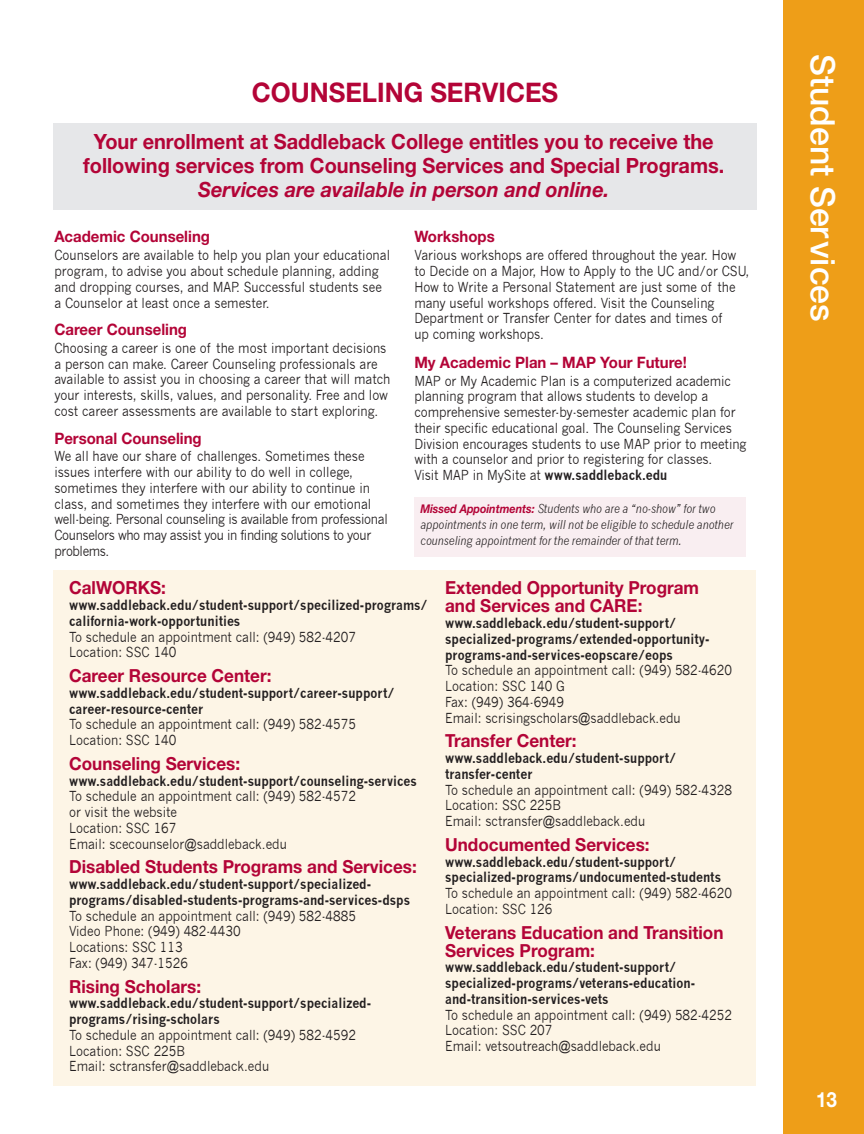
<style>
.page{position:relative;width:864px;height:1134px;background:#fff}
.page>*{position:absolute;margin:0;border:0;box-sizing:border-box;transform-origin:0 0}
.rtside1{font:500 33.75px "Helvetica Neue";color:#fff}
.head20{font:700 27px "Helvetica Neue";color:#b30437;scale:.95 1}
.sub14{font:700 21px/24px "Helvetica Neue";color:#b30437;text-align:center;scale:.95 1}
.t1{font:700 21px "Helvetica Neue";color:#fff;scale:.9 1}
.text9{font:700 18px/18px "Helvetica Neue";color:#b30437;scale:.95 1}
.sub12{font:700 18px "Helvetica Neue";color:#b30437;scale:.95 1}
._12Subhds{font:700 15.75px "Helvetica Neue";color:#b30437;scale:.95 1}
.text9-2{font:13.5px/15.8px "News Gothic";color:#231f20;scale:.9 1}
.text9-3{font:700 13.5px/15.8px "News Gothic";color:#231f20;scale:.9 1}
.sub12-2{font:700 13.5px/15.8px "News Gothic";color:#231f20;scale:.9 1}
.sub12-3{font:13.5px/15.8px "News Gothic";color:#231f20;scale:.9 1}
.text9-4{font:italic 12px/15.8px "News Gothic";letter-spacing:-.005em;color:#231f20;scale:.9 1}
.s1{font-style:italic}
.s2{font-weight:700}
.s3{font-family:"Helvetica Neue";font-weight:700;color:#b30437}
.s4{font-weight:400}
</style>
<div class="page">
<div style="left:783px;top:0;width:81px;height:1134px;background:#ee9e18"></div>
<div style="left:53px;top:570px;width:702px;height:515px;background:#fdf5e6"></div>
<div style="left:53px;top:123px;width:704px;height:87px;background:#e6e7e9"></div>
<div style="left:414px;top:498px;width:332px;height:59px;background:#f9eef1"></div>
<p class="head20" style="left:252px;top:76px;width:324px">COUNSELING SERVICES</p>
<p class="sub14" style="left:83px;top:129px;width:676px">Your enrollment at Saddleback College entitles you to receive the following services from Counseling Services and Special Programs.<br><span class="s1">Services are available in person and online.</span></p>
<p class="_12Subhds" style="left:54px;top:227px;width:165px">Academic Counseling</p>
<p class="text9-2" style="left:54px;top:248px;width:375px">Counselors are available to help you plan your educational program, to advise you about schedule planning, adding and dropping courses, and MAP. Successful students see a Counselor at least once a semester.</p>
<p class="_12Subhds" style="left:54px;top:320px;width:141px">Career Counseling</p>
<p class="text9-2" style="left:54px;top:340px;width:375px">Choosing a career is one of the most important decisions a person can make. Career Counseling professionals are available to assist you in choosing a career that will match your interests, skills, values, and personality. Free and low cost career assessments are available to start exploring.</p>
<p class="_12Subhds" style="left:54px;top:428px;width:157px">Personal Counseling</p>
<p class="text9-2" style="left:54px;top:449px;width:372px">We all have our share of challenges. Sometimes these issues interfere with our ability to do well in college, sometimes they interfere with our ability to continue in class, and sometimes they interfere with our emotional well-being. Personal counseling is available from professional Counselors who may assist you in finding solutions to your problems.</p>
<p class="_12Subhds" style="left:414px;top:227px;width:86px">Workshops</p>
<p class="text9-2" style="left:414px;top:248px;width:374px">Various workshops are offered throughout the year. How to Decide on a Major, How to Apply to the UC and/or CSU, How to Write a Personal Statement are just some of the many useful workshops offered. Visit the Counseling Department or Transfer Center for dates and times of<br>up coming workshops.</p>
<p class="_12Subhds" style="left:414px;top:352px;width:289px">My Academic Plan – MAP Your Future!</p>
<p class="text9-2" style="left:414px;top:373px;width:371px">MAP or My Academic Plan is a computerized academic planning program that allows students to develop a comprehensive semester-by-semester academic plan for their specific educational goal. The Counseling Services Division encourages students to use MAP prior to meeting with a counselor and prior to registering for classes.<br>Visit MAP in MySite at <span class="s2">www.saddleback.edu</span></p>
<p class="text9-4" style="left:420px;top:501px;width:349px"><span class="s3">Missed Appointments:</span> Students who are a “no-show” for two appointments in one term, will not be eligible to schedule another counseling appointment for the remainder of that term.</p>
<p class="sub12" style="left:69px;top:577px;width:103px">CalWORKS:</p>
<p class="sub12-2" style="left:69px;top:597px;width:400px">www.saddleback.edu/student-support/specilized-programs/ california-work-opportunities<br><span class="s4">To schedule an appointment call: (949) 582-4207<br>Location: SSC 140</span></p>
<p class="sub12" style="left:69px;top:665px;width:215px">Career Resource Center:</p>
<p class="sub12-2" style="left:69px;top:685px;width:363px">www.saddleback.edu/student-support/career-support/ career-resource-center<br><span class="s4">To schedule an appointment call: (949) 582-4575<br>Location: SSC 140</span></p>
<p class="sub12" style="left:69px;top:752px;width:181px">Counseling Services:</p>
<p class="sub12-3" style="left:69px;top:773px;width:388px"><span class="s2">www.saddleback.edu/student-support/counseling-services </span>To schedule an appointment call: (949) 582-4572<br>or visit the website<br>Location: SSC 167<br>Email: scecounselor@saddleback.edu</p>
<p class="sub12" style="left:69px;top:856px;width:368px">Disabled Students Programs and Services:</p>
<p class="sub12-2" style="left:69px;top:876px;width:380px">www.saddleback.edu/student-support/specialized&shy;programs/disabled-students-programs-and-services-dsps <span class="s4">To schedule an appointment call: (949) 582-4885<br>Video Phone: (949) 482-4430<br>Locations: SSC 113<br>Fax: (949) 347-1526</span></p>
<p class="text9" style="left:69px;top:977px;width:140px">Rising Scholars:</p>
<p class="text9-2" style="left:69px;top:996px;width:337px"><span class="s2">www.saddleback.edu/student-support/specialized&shy;programs/rising-scholars<br></span>To schedule an appointment call: (949) 582-4592<br>Location: SSC 225B<br>Email: sctransfer@saddleback.edu</p>
<p class="text9" style="left:445px;top:579px;width:269px">Extended Opportunity Program and Services and CARE:</p>
<p class="text9-3" style="left:445px;top:615px;width:320px">www.saddleback.edu/student-support/ specialized-programs/extended-opportunity&shy;programs-and-services-eopscare/eops<br><span class="s4">To schedule an appointment call: (949) 582-4620<br>Location: SSC 140 G<br>Fax: (949) 364-6949<br>Email: scrisingscholars@saddleback.edu</span></p>
<p class="text9" style="left:445px;top:732px;width:140px">Transfer Center:</p>
<p class="text9-2" style="left:445px;top:750px;width:320px"><span class="s2">www.saddleback.edu/student-support/ transfer-center<br></span>To schedule an appointment call: (949) 582-4328<br>Location: SSC 225B<br>Email: sctransfer@saddleback.edu</p>
<p class="text9" style="left:445px;top:835px;width:217px">Undocumented Services:</p>
<p class="text9-3" style="left:445px;top:854px;width:320px">www.saddleback.edu/student-support/ specialized-programs/undocumented-students <span class="s4">To schedule an appointment call: (949) 582-4620<br>Location: SSC 126</span></p>
<p class="text9" style="left:445px;top:923px;width:295px">Veterans Education and Transition<br>Services Program:</p>
<p class="text9-3" style="left:445px;top:959px;width:320px">www.saddleback.edu/student-support/ specialized-programs/veterans-education&shy;and-transition-services-vets<br><span class="s4">To schedule an appointment call: (949) 582-4252<br>Location: SSC 207<br>Email: vetsoutreach@saddleback.edu</span></p>
<p class="rtside1" style="left:843px;top:54px;width:269px;rotate:90deg">Student Services</p>
<p class="t1" style="left:816px;top:1086px;width:25px">13</p>
</div>
